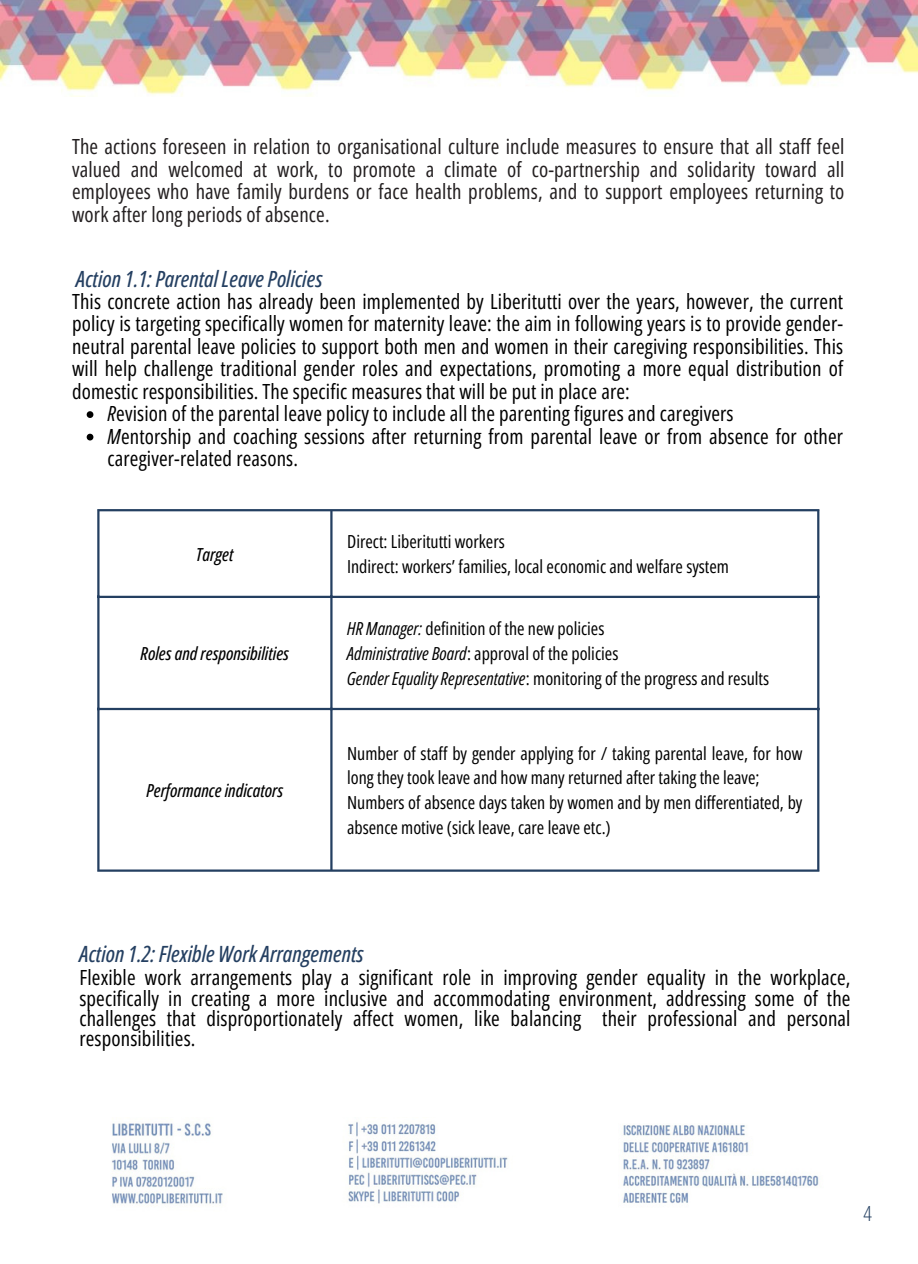
<style>
.page{position:relative;width:918px;height:1264px;background:#fff}
.page>*{position:absolute;margin:0;border:0;box-sizing:border-box;transform-origin:0 0}
.t1{font:italic 500 22.35px "Open Sans Condensed";color:#243f61}
.t2{font:20.85px/22.5px "Open Sans Condensed";letter-spacing:.005em;color:#000;text-align:justify}
.t3{font:20.85px/22.5px "Open Sans Condensed";letter-spacing:.005em;color:#231f20;text-align:justify}
.t4{font:300 20.85px "Open Sans Condensed";color:#243f61}
.t5{font:18px/24.8px "Open Sans Condensed";color:#000}
.t6{font:italic 500 18px "Open Sans Condensed";color:#000}
.s1{font-style:italic}
</style>
<div class="page">
<img style="left:0;top:0;width:918px;height:97px">
<img style="left:112px;top:1122px;width:707px;height:82px">
<hr style="left:97px;top:511px;width:3px;height:358px;background:#243f61">
<hr style="left:330px;top:511px;width:3px;height:358px;background:#243f61">
<hr style="left:817px;top:511px;width:2px;height:358px;background:#243f61">
<hr style="left:97px;top:509px;width:722px;height:2px;background:#243f61">
<hr style="left:97px;top:595px;width:722px;height:3px;background:#243f61">
<hr style="left:97px;top:708px;width:722px;height:2px;background:#243f61">
<hr style="left:97px;top:869px;width:722px;height:2px;background:#243f61">
<svg style="left:87px;top:411px;width:6px;height:7px"></svg>
<svg style="left:87px;top:434px;width:6px;height:6px"></svg>
<p class="t3" style="left:72px;top:135px;width:774px">The actions foreseen in relation to organisational culture include measures to ensure that all staff feel valued and welcomed at work, to promote a climate of co-partnership and solidarity toward all employees who have family burdens or face health problems, and to support employees returning to work after long periods of absence.</p>
<p class="t1" style="left:76px;top:263px;width:248px">Action 1.1: Parental Leave Policies</p>
<p class="t2" style="left:72px;top:289px;width:773px">This concrete action has already been implemented by Liberitutti over the years, however, the current policy is targeting specifically women for maternity leave: the aim in following years is to provide gender&shy;neutral parental leave policies to support both men and women in their caregiving responsibilities. This will help challenge traditional gender roles and expectations, promoting a more equal distribution of domestic responsibilities. The specific measures that will be put in place are:</p>
<p class="t2" style="left:108px;top:402px;width:628px"><span class="s1">R</span>evision of the parental leave policy to include all the parenting figures and caregivers</p>
<p class="t2" style="left:108px;top:424px;width:737px"><span class="s1">M</span>entorship and coaching sessions after returning from parental leave or from absence for other caregiver-related reasons.</p>
<p class="t6" style="left:196px;top:541px;width:39px">Target</p>
<p class="t6" style="left:140px;top:640px;width:150px">Roles and responsibilities</p>
<p class="t6" style="left:146px;top:777px;width:138px">Performance indicators</p>
<p class="t5" style="left:347px;top:529px;width:159px">Direct: Liberitutti workers</p>
<p class="t5" style="left:347px;top:554px;width:383px">Indirect: workers’ families, local economic and welfare system</p>
<p class="t5" style="left:347px;top:615px;width:259px"><span class="s1">HR Manager:</span> definition of the new policies</p>
<p class="t5" style="left:347px;top:640px;width:273px"><span class="s1">Administrative Board</span>: approval of the policies</p>
<p class="t5" style="left:347px;top:665px;width:423px"><span class="s1">Gender Equality Representative</span>: monitoring of the progress and results</p>
<p class="t5" style="left:347px;top:740px;width:457px">Number of staff by gender applying for / taking parental leave, for how long they took leave and how many returned after taking the leave;</p>
<p class="t5" style="left:347px;top:789px;width:457px">Numbers of absence days taken by women and by men differentiated, by absence motive (sick leave, care leave etc.)</p>
<p class="t1" style="left:79px;top:938px;width:286px">Action 1.2: Flexible Work Arrangements</p>
<p class="t2" style="left:79px;top:967px;width:773px;line-height:20.2px">Flexible work arrangements play a significant role in improving gender equality in the workplace, specifically in creating a more inclusive and accommodating environment, addressing some of the challenges that disproportionately affect women, like balancing their professional and personal responsibilities.</p>
<p class="t4" style="left:864px;top:1198px;width:10px">4</p>
</div>
